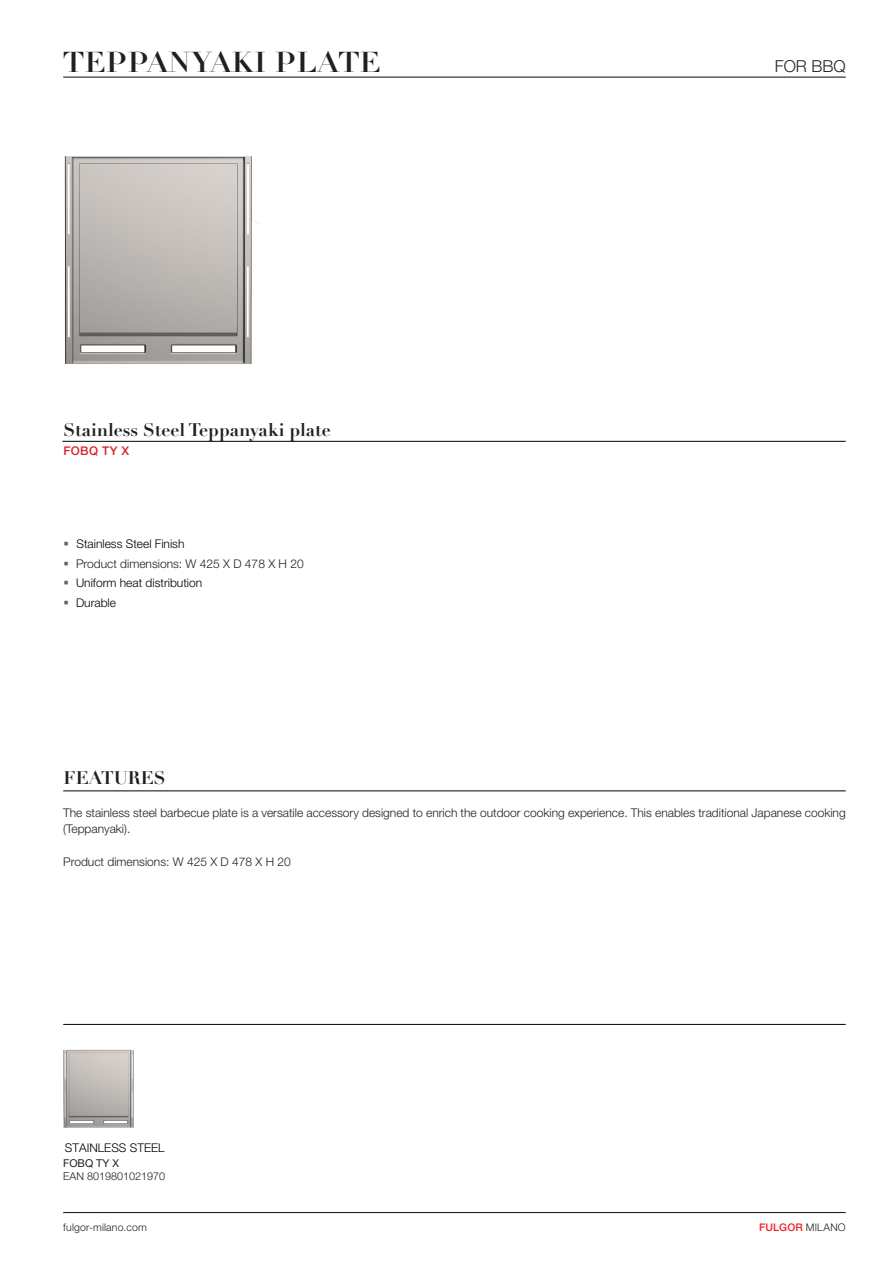
<style>
.page{position:relative;width:893px;height:1263px;background:#fff}
.page>*{position:absolute;margin:0;border:0;box-sizing:border-box;transform-origin:0 0}
.Nome_prodotto_2018{font:28.35px "Didot LT Pro Headline";color:#231f20;scale:1.11 1}
.Testo_descrizioni_2018{font:700 18px "Didot LT Pro";color:#231f20}
.Nome_prodotto_2018-2{font:300 16.5px "Helvetica Neue LT Std";color:#231f20}
.Testo_descrizioni_2018-2{font:300 12px/16.5px "Helvetica Neue LT Std";color:#231f20}
.Testo_descrizioni_2018-3{font:300 12px "Helvetica Neue LT Std";color:#000}
.Testo_descrizioni_2018-4{font:500 12px "Helvetica Neue LT Std";letter-spacing:.03em;color:#da2128}
.Testo_descrizioni_2018-5{font:300 10.8px "Helvetica Neue LT Std";color:#231f20}
.Testo_descrizioni_2018-6{font:10.8px "Helvetica Neue LT Std";color:#231f20}
.t1{font:300 10.5px "Helvetica Neue LT Std";letter-spacing:.02em;color:#231f20}
.t2{font:500 10.5px "Helvetica Neue LT Std";letter-spacing:.02em;color:#ee1d23}
.s1{color:#636366}
.s2{font-weight:300;color:#231f20}
</style>
<div class="page">
<hr style="left:63px;top:77px;width:783px;height:1px;background:#231f20">
<hr style="left:62px;top:441px;width:784px;height:1px;background:#000001">
<hr style="left:63px;top:791px;width:783px;height:1px;background:#000001">
<hr style="left:63px;top:1024px;width:783px;height:1px;background:#000001">
<img style="left:64px;top:156px;width:199px;height:208px">
<img style="left:63px;top:1049px;width:71px;height:79px">
<hr style="left:63px;top:1212px;width:783px;height:1px;background:#231f20">
<p class="Nome_prodotto_2018" style="left:63px;top:45px;width:288px">TEPPANYAKI PLATE</p>
<p class="Nome_prodotto_2018-2" style="left:775px;top:56px;width:72px">FOR BBQ</p>
<p class="Testo_descrizioni_2018" style="left:63px;top:418px;width:269px">Stainless Steel Teppanyaki plate</p>
<p class="Testo_descrizioni_2018-4" style="left:63px;top:444px;width:68px">FOBQ TY X</p>
<p class="Testo_descrizioni_2018-3" style="left:63px;top:537px;width:123px"><span class="s1">▪</span> Stainless Steel Finish</p>
<p class="Testo_descrizioni_2018-2" style="left:63px;top:555px;width:242px"><span class="s1">▪</span> Product dimensions: W 425 X D 478 X H 20</p>
<p class="Testo_descrizioni_2018-3" style="left:63px;top:576px;width:140px"><span class="s1">▪</span> Uniform heat distribution</p>
<p class="Testo_descrizioni_2018-3" style="left:63px;top:595px;width:54px"><span class="s1">▪</span> Durable</p>
<p class="Testo_descrizioni_2018" style="left:63px;top:766px;width:104px">FEATURES</p>
<p class="Testo_descrizioni_2018-2" style="left:63px;top:804px;width:784px">The stainless steel barbecue plate is a versatile accessory designed to enrich the outdoor cooking experience. This enables traditional Japanese cooking (Teppanyaki).</p>
<p class="Testo_descrizioni_2018-2" style="left:63px;top:853px;width:229px">Product dimensions: W 425 X D 478 X H 20</p>
<p class="Testo_descrizioni_2018-3" style="left:65px;top:1140px;width:101px">STAINLESS STEEL</p>
<p class="Testo_descrizioni_2018-6" style="left:63px;top:1157px;width:57px">FOBQ TY X</p>
<p class="Testo_descrizioni_2018-5" style="left:63px;top:1169px;width:103px">EAN 8019801021970</p>
<p class="t1" style="left:63px;top:1220px;width:85px">fulgor-milano.com</p>
<p class="t2" style="left:759px;top:1220px;width:88px">FULGOR <span class="s2">MILANO</span></p>
</div>
